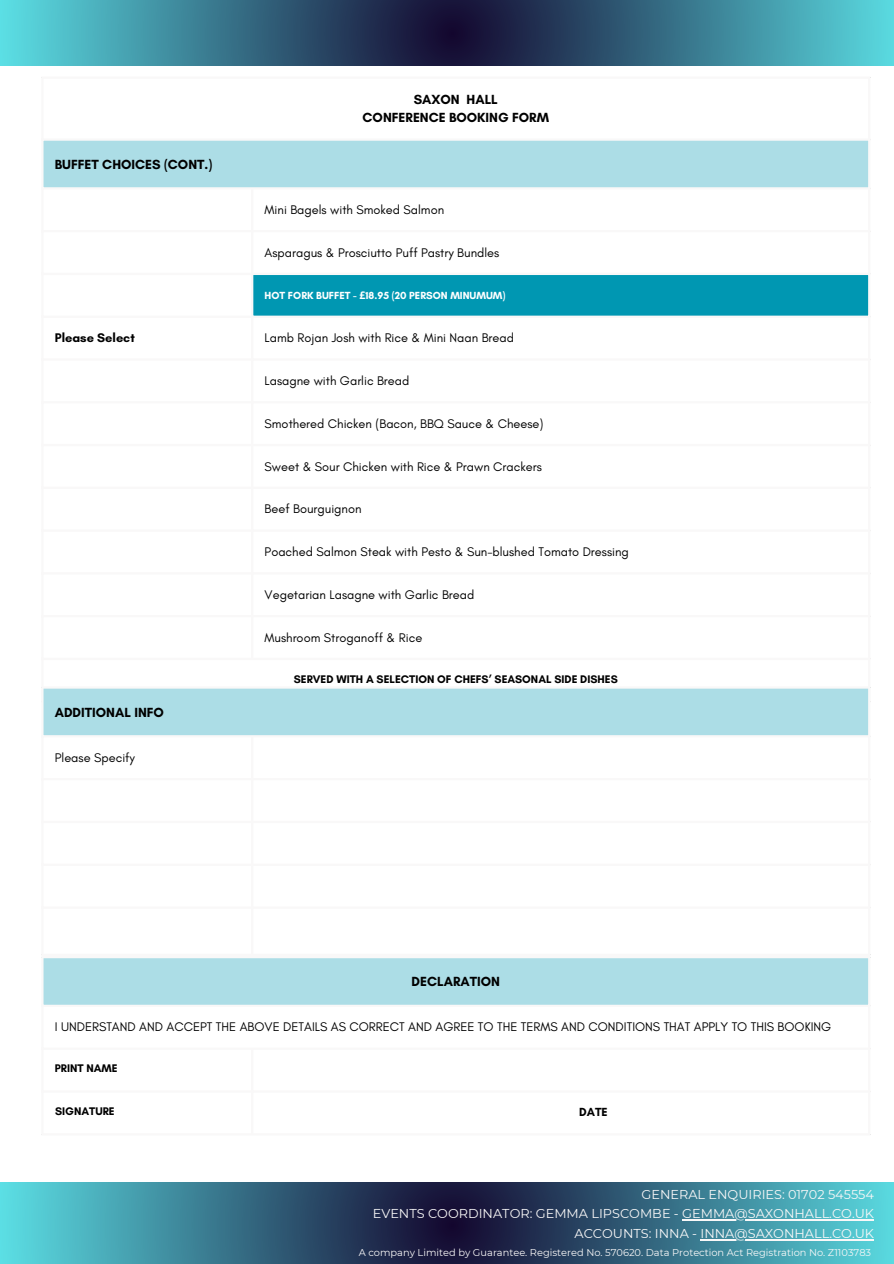
<style>
.page{position:relative;width:894px;height:1264px;background:#fff}
.page>*{position:absolute;margin:0;border:0;box-sizing:border-box;transform-origin:0 0}
.t1{font:700 13.5px/18.3px "Glacial Indifference";color:#000;text-align:center}
.t2{font:12.9px/19.6px "Montserrat";color:#f9f8f8;text-align:right}
.t3{font:12.75px "Glacial Indifference";color:#000}
.t4{font:700 12.75px "Glacial Indifference";color:#000}
.t5{font:700 12px "Glacial Indifference";color:#000}
.t6{font:700 11.25px "Glacial Indifference";color:#000}
.t7{font:700 10.5px "Glacial Indifference";color:#fff}
.t8{font:9.9px "Montserrat";color:#f9f8f8}
.s1{font-family:"Noto Sans"}
</style>
<div class="page">
<svg style="left:0;top:1182px;width:893px;height:81px;background:#387289"></svg>
<hr style="left:682px;top:1219px;width:191px;height:1px;background:#f9f8f8">
<hr style="left:700px;top:1238px;width:173px;height:1px;background:#f9f8f8">
<svg style="left:0;top:0;width:893px;height:66px;background:#377188"></svg>
<div style="left:42px;top:139px;width:827px;height:50px;background:#acdde6"></div>
<div style="left:252px;top:273px;width:617px;height:44px;background:#0097b2"></div>
<hr style="left:41px;top:79px;width:3px;height:621px;background:#f9f8f8">
<hr style="left:251px;top:189px;width:2px;height:468px;background:#f9f8f8">
<hr style="left:867px;top:79px;width:3px;height:621px;background:#f9f8f8">
<hr style="left:41px;top:77px;width:829px;height:2px;background:#f9f8f8">
<hr style="left:41px;top:138px;width:829px;height:3px;background:#f9f8f8">
<hr style="left:41px;top:187px;width:829px;height:2px;background:#f9f8f8">
<hr style="left:41px;top:230px;width:829px;height:2px;background:#f9f8f8">
<hr style="left:41px;top:273px;width:829px;height:2px;background:#f9f8f8">
<hr style="left:41px;top:315px;width:829px;height:3px;background:#f9f8f8">
<hr style="left:41px;top:358px;width:829px;height:2px;background:#f9f8f8">
<hr style="left:41px;top:401px;width:829px;height:2px;background:#f9f8f8">
<hr style="left:41px;top:444px;width:829px;height:2px;background:#f9f8f8">
<hr style="left:41px;top:486px;width:829px;height:3px;background:#f9f8f8">
<hr style="left:41px;top:529px;width:829px;height:2px;background:#f9f8f8">
<hr style="left:41px;top:572px;width:829px;height:2px;background:#f9f8f8">
<hr style="left:41px;top:615px;width:829px;height:2px;background:#f9f8f8">
<hr style="left:41px;top:657px;width:829px;height:3px;background:#f9f8f8">
<div style="left:42px;top:687px;width:827px;height:49px;background:#acdde6"></div>
<hr style="left:41px;top:688px;width:3px;height:265px;background:#f9f8f8">
<hr style="left:251px;top:737px;width:2px;height:216px;background:#f9f8f8">
<hr style="left:867px;top:688px;width:3px;height:265px;background:#f9f8f8">
<hr style="left:41px;top:686px;width:829px;height:2px;background:#f9f8f8">
<hr style="left:41px;top:735px;width:829px;height:2px;background:#f9f8f8">
<hr style="left:41px;top:778px;width:829px;height:2px;background:#f9f8f8">
<hr style="left:41px;top:820px;width:829px;height:3px;background:#f9f8f8">
<hr style="left:41px;top:863px;width:829px;height:3px;background:#f9f8f8">
<hr style="left:41px;top:906px;width:829px;height:2px;background:#f9f8f8">
<hr style="left:41px;top:953px;width:829px;height:3px;background:#f9f8f8">
<div style="left:42px;top:956px;width:827px;height:50px;background:#acdde6"></div>
<hr style="left:41px;top:958px;width:3px;height:175px;background:#f9f8f8">
<hr style="left:251px;top:1049px;width:2px;height:84px;background:#f9f8f8">
<hr style="left:867px;top:958px;width:3px;height:175px;background:#f9f8f8">
<hr style="left:41px;top:956px;width:829px;height:2px;background:#f9f8f8">
<hr style="left:41px;top:1004px;width:829px;height:3px;background:#f9f8f8">
<hr style="left:41px;top:1047px;width:829px;height:2px;background:#f9f8f8">
<hr style="left:41px;top:1090px;width:829px;height:2px;background:#f9f8f8">
<hr style="left:41px;top:1133px;width:829px;height:2px;background:#f9f8f8">
<p class="t1" style="left:55px;top:155px;width:159px">BUFFET CHOICES (CONT.)</p>
<p class="t1" style="left:362px;top:90px;width:188px">SAXON HALL<br>CONFERENCE BOOKING FORM</p>
<p class="t3" style="left:264px;top:202px;width:181px">Mini Bagels with Smoked Salmon</p>
<p class="t3" style="left:264px;top:244px;width:236px">Asparagus &amp; Prosciutto Puff Pastry Bundles</p>
<p class="t7" style="left:264px;top:288px;width:242px">HOT FORK BUFFET - <span class="s1">£</span>18.95 (20 PERSON MINUMUM)</p>
<p class="t4" style="left:55px;top:330px;width:81px">Please Select</p>
<p class="t3" style="left:264px;top:330px;width:251px">Lamb Rojan Josh with Rice &amp; Mini Naan Bread</p>
<p class="t3" style="left:264px;top:373px;width:146px">Lasagne with Garlic Bread</p>
<p class="t3" style="left:264px;top:415px;width:280px">Smothered Chicken (Bacon, BBQ Sauce &amp; Cheese)</p>
<p class="t3" style="left:264px;top:458px;width:279px">Sweet &amp; Sour Chicken with Rice &amp; Prawn Crackers</p>
<p class="t3" style="left:264px;top:501px;width:98px">Beef Bourguignon</p>
<p class="t3" style="left:264px;top:544px;width:365px">Poached Salmon Steak with Pesto &amp; Sun-blushed Tomato Dressing</p>
<p class="t3" style="left:264px;top:586px;width:211px">Vegetarian Lasagne with Garlic Bread</p>
<p class="t3" style="left:264px;top:629px;width:159px">Mushroom Stroganoff &amp; Rice</p>
<p class="t6" style="left:294px;top:672px;width:325px">SERVED WITH A SELECTION OF CHEFS’ SEASONAL SIDE DISHES</p>
<p class="t1" style="left:55px;top:702px;width:111px">ADDITIONAL INFO</p>
<p class="t3" style="left:55px;top:749px;width:82px">Please Specify</p>
<p class="t1" style="left:411px;top:972px;width:90px">DECLARATION</p>
<p class="t3" style="left:55px;top:1019px;width:777px">I UNDERSTAND AND ACCEPT THE ABOVE DETAILS AS CORRECT AND AGREE TO THE TERMS AND CONDITIONS THAT APPLY TO THIS BOOKING</p>
<p class="t6" style="left:55px;top:1061px;width:64px">PRINT NAME</p>
<p class="t6" style="left:55px;top:1104px;width:61px">SIGNATURE</p>
<p class="t5" style="left:579px;top:1104px;width:30px">DATE</p>
<p class="t2" style="left:373px;top:1184px;width:502px">GENERAL ENQUIRIES: 01702 545554<br>EVENTS COORDINATOR: GEMMA LIPSCOMBE - GEMMA@SAXONHALL.CO.UK<br>ACCOUNTS: INNA - INNA@SAXONHALL.CO.UK</p>
<p class="t8" style="left:359px;top:1245px;width:513px">A company Limited by Guarantee. Registered No. 570620. Data Protection Act Registration No. Z1103783</p>
</div>
